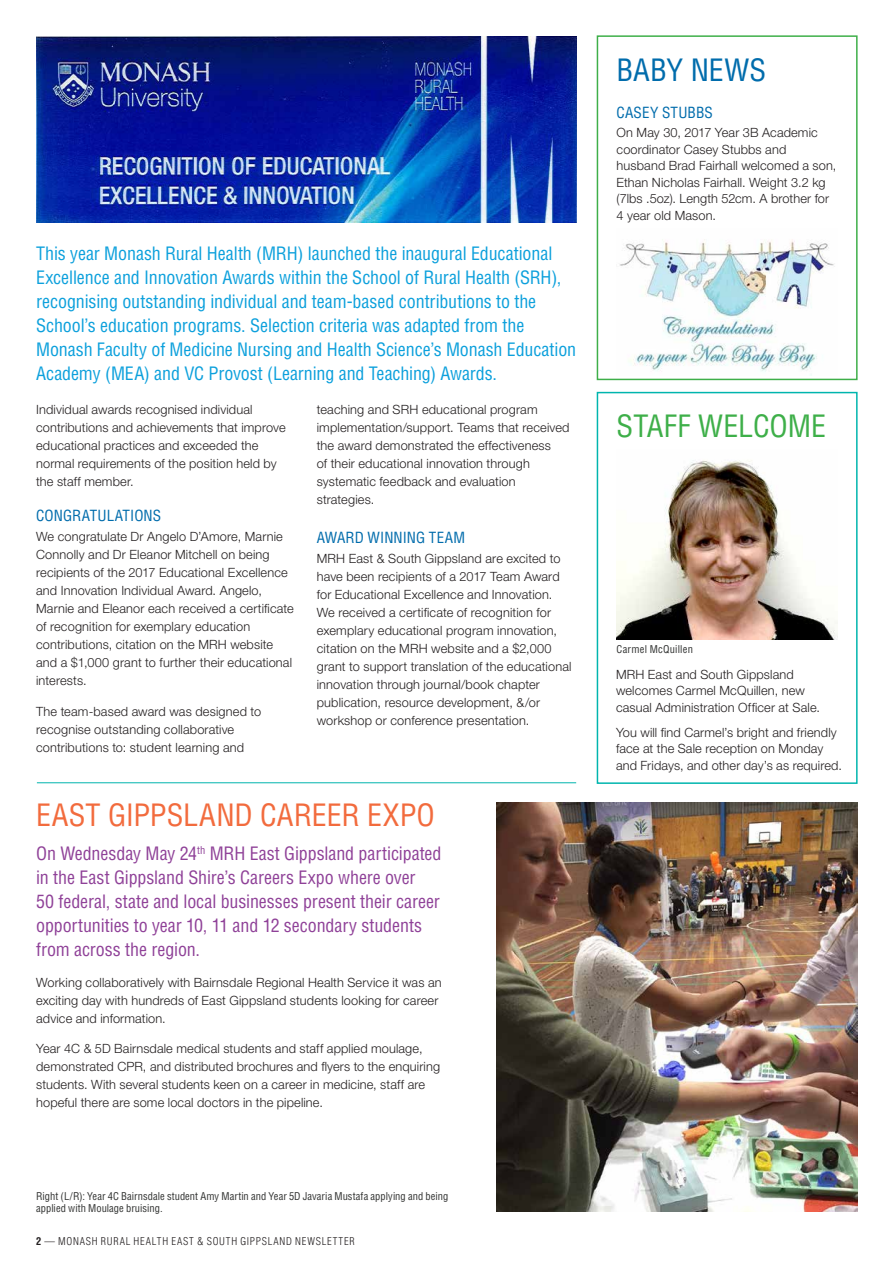
<style>
.page{position:relative;width:893px;height:1263px;background:#fff}
.page>*{position:absolute;margin:0;border:0;box-sizing:border-box;transform-origin:0 0}
._00_Story_Title_Head{font:condensed 30px "Helvetica";letter-spacing:.005em;color:#f26b3d}
._00_Story_Title_Head-2{font:condensed 30px "Helvetica";letter-spacing:-.005em;color:#3eaf49}
._00_Story_Title_Head-3{font:condensed 30px "Helvetica";color:#006cac}
._01_Story_Body_Copy{font:condensed 18px/24px "Helvetica";letter-spacing:-.005em;color:#0ca0dc}
._01_Story_Body_Copy-2{font:condensed 18px/24px "Helvetica";letter-spacing:-.005em;color:#8f4198}
._02_Subhead_Level_1{font:condensed 15px "Helvetica";letter-spacing:.005em;color:#006cac}
._01_Story_Body_Copy-3{font:300 12.75px/18px "Helvetica Neue LT";letter-spacing:.01em;color:#231f20}
._05_Caption_for_Phot{font:condensed 10.5px/12px "Helvetica";letter-spacing:.005em;color:#323332}
.t1{font:300 condensed 10.5px "Helvetica";letter-spacing:.075em;color:#231f20}
.s1{font-weight:700}
</style>
<div class="page">
<div style="left:597px;top:392px;width:261px;height:392px;background:#fff;border:2px solid #00b5ae"></div>
<img style="left:36px;top:36px;width:540px;height:186px">
<img style="left:619px;top:239px;width:216px;height:137px">
<img style="left:496px;top:802px;width:362px;height:410px">
<div style="left:597px;top:35px;width:261px;height:345px;border:2px solid #3eaf49"></div>
<img style="left:617px;top:460px;width:221px;height:179px">
<hr style="left:37px;top:782px;width:539px;height:1px;background:#00b5ae">
<p class="_01_Story_Body_Copy" style="left:36px;top:242px;width:542px">This year Monash Rural Health (MRH) launched the inaugural Educational Excellence and Innovation Awards within the School of Rural Health (SRH), recognising outstanding individual and team-based contributions to the School’s education programs. Selection criteria was adapted from the Monash Faculty of Medicine Nursing and Health Science’s Monash Education Academy (MEA) and VC Provost (Learning and Teaching) Awards.</p>
<p class="_01_Story_Body_Copy-3" style="left:36px;top:400px;width:251px">Individual awards recognised individual contributions and achievements that improve educational practices and exceeded the normal requirements of the position held by the staff member.</p>
<p class="_02_Subhead_Level_1" style="left:36px;top:506px;width:127px">CONGRATULATIONS</p>
<p class="_01_Story_Body_Copy-3" style="left:36px;top:527px;width:259px">We congratulate Dr Angelo D’Amore, Marnie Connolly and Dr Eleanor Mitchell on being recipients of the 2017 Educational Excellence and Innovation Individual Award. Angelo, Marnie and Eleanor each received a certificate of recognition for exemplary education contributions, citation on the MRH website and a $1,000 grant to further their educational interests.</p>
<p class="_01_Story_Body_Copy-3" style="left:36px;top:702px;width:227px">The team-based award was designed to recognise outstanding collaborative contributions to: student learning and</p>
<p class="_01_Story_Body_Copy-3" style="left:317px;top:400px;width:254px">teaching and SRH educational program implementation/support. Teams that received the award demonstrated the effectiveness<br>of their educational innovation through systematic feedback and evaluation strategies.</p>
<p class="_02_Subhead_Level_1" style="left:317px;top:528px;width:150px">AWARD WINNING TEAM</p>
<p class="_01_Story_Body_Copy-3" style="left:317px;top:549px;width:256px">MRH East &amp; South Gippsland are excited to have been recipients of a 2017 Team Award for Educational Excellence and Innovation.<br>We received a certificate of recognition for exemplary educational program innovation, citation on the MRH website and a $2,000 grant to support translation of the educational innovation through journal/book chapter publication, resource development, &amp;/or workshop or conference presentation.</p>
<p class="_00_Story_Title_Head" style="left:36px;top:796px;width:400px">EAST GIPPSLAND CAREER EXPO</p>
<p class="_01_Story_Body_Copy-2" style="left:36px;top:841px;width:407px">On Wednesday May 24<sup>th</sup> MRH East Gippsland participated in the East Gippsland Shire’s Careers Expo where over<br>50 federal, state and local businesses present their career opportunities to year 10, 11 and 12 secondary students from across the region.</p>
<p class="_01_Story_Body_Copy-3" style="left:36px;top:973px;width:407px">Working collaboratively with Bairnsdale Regional Health Service it was an exciting day with hundreds of East Gippsland students looking for career advice and information.</p>
<p class="_01_Story_Body_Copy-3" style="left:36px;top:1039px;width:405px">Year 4C &amp; 5D Bairnsdale medical students and staff applied moulage, demonstrated CPR, and distributed brochures and flyers to the enquiring students. With several students keen on a career in medicine, staff are hopeful there are some local doctors in the pipeline.</p>
<p class="_05_Caption_for_Phot" style="left:36px;top:1190px;width:414px">Right (L/R): Year 4C Bairnsdale student Amy Martin and Year 5D Javaria Mustafa applying and being applied with Moulage bruising.</p>
<p class="t1" style="left:36px;top:1234px;width:320px"><span class="s1">2</span> — MONASH RURAL HEALTH EAST &amp; SOUTH GIPPSLAND NEWSLETTER</p>
<p class="_00_Story_Title_Head-3" style="left:617px;top:51px;width:151px">BABY NEWS</p>
<p class="_02_Subhead_Level_1" style="left:617px;top:104px;width:98px">CASEY STUBBS</p>
<p class="_01_Story_Body_Copy-3" style="left:617px;top:124px;width:221px;line-height:16.5px">On May 30, 2017 Year 3B Academic coordinator Casey Stubbs and husband Brad Fairhall welcomed a son,<br>Ethan Nicholas Fairhall. Weight 3.2 kg (7lbs .5oz). Length 52cm. A brother for<br>4 year old Mason.</p>
<p class="_00_Story_Title_Head-2" style="left:617px;top:407px;width:211px">STAFF WELCOME</p>
<p class="_05_Caption_for_Phot" style="left:617px;top:643px;width:78px">Carmel McQuillen</p>
<p class="_01_Story_Body_Copy-3" style="left:616px;top:666px;width:206px;line-height:16.5px">MRH East and South Gippsland welcomes Carmel McQuillen, new casual Administration Officer at Sale.</p>
<p class="_01_Story_Body_Copy-3" style="left:616px;top:724px;width:227px;line-height:16.5px">You will find Carmel’s bright and friendly face at the Sale reception on Monday and Fridays, and other day’s as required.</p>
</div>
